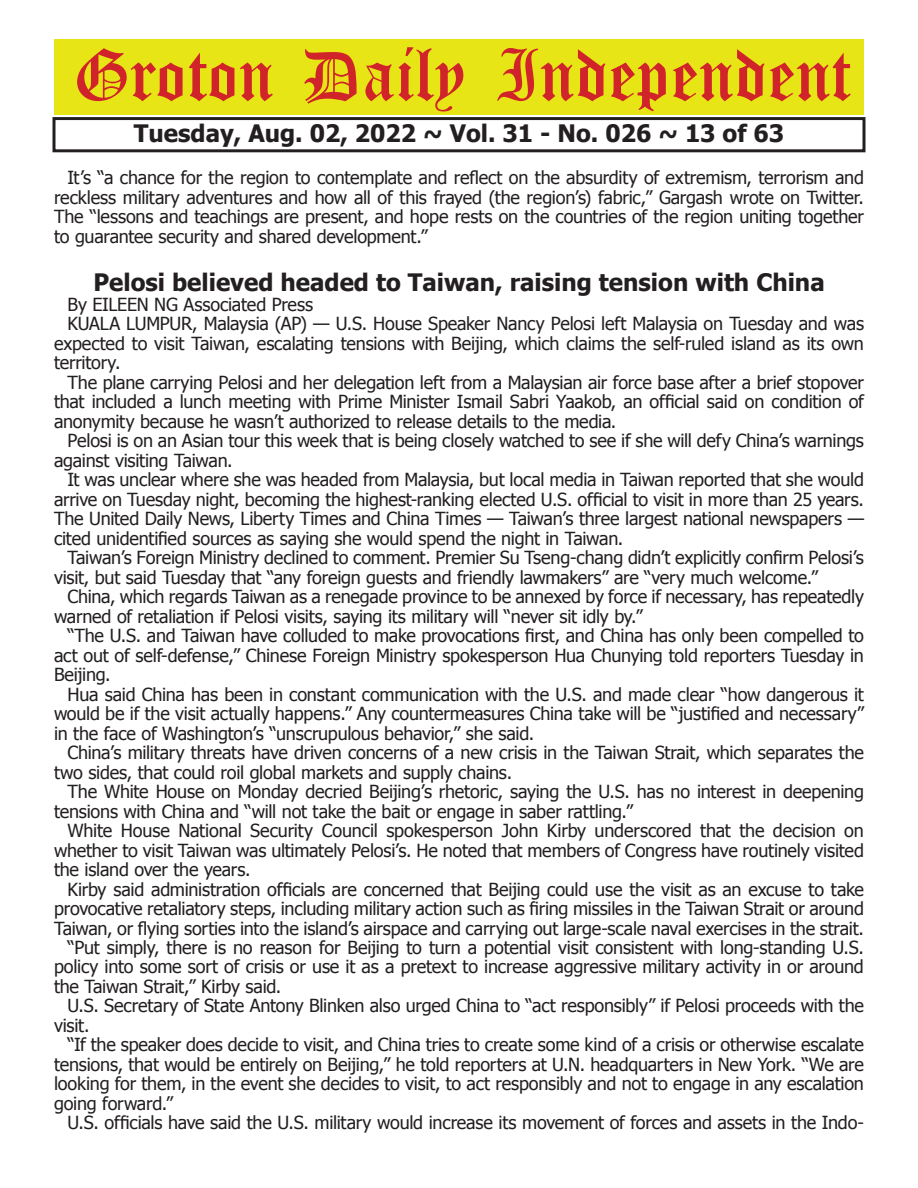
<style>
.page{position:relative;width:918px;height:1188px;background:#fff}
.page>*{position:absolute;margin:0;border:0;box-sizing:border-box;transform-origin:0 0}
.t1{font:54px "Old English Five";color:#d1232a}
.t2{font:700 24px "Tahoma";color:#231f20}
.t3{font:18px/19.5px "Tahoma";letter-spacing:-.01em;color:#231f20;text-align:justify}
</style>
<div class="page">
<div style="left:52px;top:117px;width:814px;height:35px;border:3px solid #231f20"></div>
<div style="left:54px;top:40px;width:810px;height:75px;background:#e7e515"></div>
<h1 class="t1" style="left:73px;top:50px;width:779px">Groton Daily Independent</h1>
<h2 class="t2" style="left:134px;top:116px;width:652px">Tuesday, Aug. 02, 2022 ~ Vol. 31 - No. 026 ~ 13 of 63</h2>
<p class="t3" style="left:54px;top:167px;width:811px;text-indent:14px">It’s “a chance for the region to contemplate and reflect on the absurdity of extremism, terrorism and reckless military adventures and how all of this frayed (the region’s) fabric,” Gargash wrote on Twitter.<br>The “lessons and teachings are present, and hope rests on the countries of the region uniting together to guarantee security and shared development.”</p>
<h2 class="t2" style="left:93px;top:266px;width:733px">Pelosi believed headed to Taiwan, raising tension with China</h2>
<p class="t3" style="left:68px;top:294px;width:247px">By EILEEN NG Associated Press</p>
<p class="t3" style="left:68px;top:313px;width:798px">KUALA LUMPUR, Malaysia (AP) — U.S. House Speaker Nancy Pelosi left Malaysia on Tuesday and was</p>
<p class="t3" style="left:54px;top:333px;width:812px">expected to visit Taiwan, escalating tensions with Beijing, which claims the self-ruled island as its own</p>
<p class="t3" style="left:54px;top:352px;width:68px">territory.</p>
<p class="t3" style="left:68px;top:372px;width:798px">The plane carrying Pelosi and her delegation left from a Malaysian air force base after a brief stopover</p>
<p class="t3" style="left:54px;top:391px;width:812px">that included a lunch meeting with Prime Minister Ismail Sabri Yaakob, an official said on condition of</p>
<p class="t3" style="left:54px;top:411px;width:564px">anonymity because he wasn’t authorized to release details to the media.</p>
<p class="t3" style="left:68px;top:430px;width:798px">Pelosi is on an Asian tour this week that is being closely watched to see if she will defy China’s warnings</p>
<p class="t3" style="left:54px;top:450px;width:180px">against visiting Taiwan.</p>
<p class="t3" style="left:68px;top:469px;width:798px">It was unclear where she was headed from Malaysia, but local media in Taiwan reported that she would</p>
<p class="t3" style="left:54px;top:489px;width:812px">arrive on Tuesday night, becoming the highest-ranking elected U.S. official to visit in more than 25 years.</p>
<p class="t3" style="left:54px;top:508px;width:812px">The United Daily News, Liberty Times and China Times — Taiwan’s three largest national newspapers —</p>
<p class="t3" style="left:54px;top:528px;width:571px">cited unidentified sources as saying she would spend the night in Taiwan.</p>
<p class="t3" style="left:68px;top:547px;width:798px">Taiwan’s Foreign Ministry declined to comment. Premier Su Tseng-chang didn’t explicitly confirm Pelosi’s</p>
<p class="t3" style="left:54px;top:567px;width:766px">visit, but said Tuesday that “any foreign guests and friendly lawmakers” are “very much welcome.”</p>
<p class="t3" style="left:68px;top:586px;width:798px">China, which regards Taiwan as a renegade province to be annexed by force if necessary, has repeatedly</p>
<p class="t3" style="left:54px;top:605px;width:590px">warned of retaliation if Pelosi visits, saying its military will “never sit idly by.”</p>
<p class="t3" style="left:68px;top:625px;width:798px">“The U.S. and Taiwan have colluded to make provocations first, and China has only been compelled to</p>
<p class="t3" style="left:54px;top:644px;width:811px">act out of self-defense,” Chinese Foreign Ministry spokesperson Hua Chunying told reporters Tuesday in</p>
<p class="t3" style="left:54px;top:664px;width:58px">Beijing.</p>
<p class="t3" style="left:68px;top:683px;width:798px">Hua said China has been in constant communication with the U.S. and made clear “how dangerous it</p>
<p class="t3" style="left:54px;top:703px;width:811px">would be if the visit actually happens.” Any countermeasures China take will be “justified and necessary”</p>
<p class="t3" style="left:54px;top:722px;width:482px">in the face of Washington’s “unscrupulous behavior,” she said.</p>
<p class="t3" style="left:68px;top:742px;width:798px">China’s military threats have driven concerns of a new crisis in the Taiwan Strait, which separates the</p>
<p class="t3" style="left:54px;top:761px;width:460px">two sides, that could roil global markets and supply chains.</p>
<p class="t3" style="left:68px;top:781px;width:798px">The White House on Monday decried Beijing’s rhetoric, saying the U.S. has no interest in deepening</p>
<p class="t3" style="left:54px;top:800px;width:580px">tensions with China and “will not take the bait or engage in saber rattling.”</p>
<p class="t3" style="left:68px;top:820px;width:798px">White House National Security Council spokesperson John Kirby underscored that the decision on</p>
<p class="t3" style="left:54px;top:839px;width:812px">whether to visit Taiwan was ultimately Pelosi’s. He noted that members of Congress have routinely visited</p>
<p class="t3" style="left:54px;top:859px;width:198px">the island over the years.</p>
<p class="t3" style="left:68px;top:878px;width:798px">Kirby said administration officials are concerned that Beijing could use the visit as an excuse to take</p>
<p class="t3" style="left:54px;top:898px;width:812px">provocative retaliatory steps, including military action such as firing missiles in the Taiwan Strait or around</p>
<p class="t3" style="left:54px;top:917px;width:811px">Taiwan, or flying sorties into the island’s airspace and carrying out large-scale naval exercises in the strait.</p>
<p class="t3" style="left:68px;top:937px;width:798px">“Put simply, there is no reason for Beijing to turn a potential visit consistent with long-standing U.S.</p>
<p class="t3" style="left:54px;top:956px;width:811px">policy into some sort of crisis or use it as a pretext to increase aggressive military activity in or around</p>
<p class="t3" style="left:54px;top:976px;width:229px">the Taiwan Strait,” Kirby said.</p>
<p class="t3" style="left:68px;top:995px;width:798px">U.S. Secretary of State Antony Blinken also urged China to “act responsibly” if Pelosi proceeds with the</p>
<p class="t3" style="left:54px;top:1015px;width:37px">visit.</p>
<p class="t3" style="left:68px;top:1034px;width:798px">“If the speaker does decide to visit, and China tries to create some kind of a crisis or otherwise escalate</p>
<p class="t3" style="left:54px;top:1054px;width:812px">tensions, that would be entirely on Beijing,” he told reporters at U.N. headquarters in New York. “We are</p>
<p class="t3" style="left:54px;top:1073px;width:812px">looking for them, in the event she decides to visit, to act responsibly and not to engage in any escalation</p>
<p class="t3" style="left:54px;top:1093px;width:121px">going forward.”</p>
<p class="t3" style="left:68px;top:1112px;width:798px">U.S. officials have said the U.S. military would increase its movement of forces and assets in the Indo-</p>
</div>
